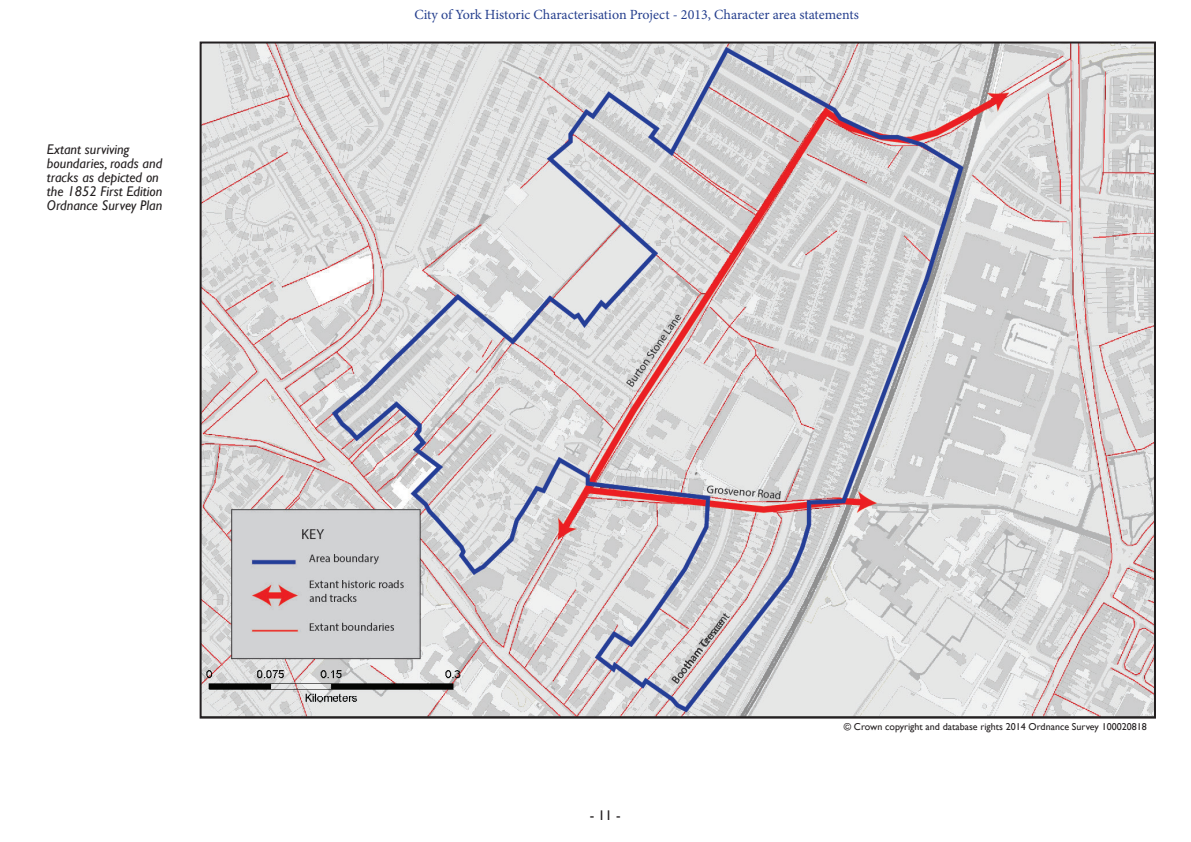
<style>
.page{position:relative;width:1191px;height:842px;background:#fff}
.page>*{position:absolute;margin:0;border:0;box-sizing:border-box;transform-origin:0 0}
.captions{font:italic 14px/14px "Gill Sans";color:#231f20}
.t1{font:14px "Minion Pro";color:#253f8e}
.t2{font:14px "Gill Sans";color:#231f20}
.Crown_copyright{font:10px "Gill Sans";color:#231f20}
</style>
<div class="page">
<img style="left:203px;top:45px;width:950px;height:671px">
<p class="captions" style="left:47px;top:142px;width:117px">Extant surviving boundaries, roads and tracks as depicted on the 1852 First Edition<br>Ordnance Survey Plan</p>
<p class="t1" style="left:414px;top:5px;width:446px">City of York Historic Characterisation Project - 2013, Character area statements</p>
<p class="t2" style="left:590px;top:807px;width:32px">- 11 -</p>
<p class="Crown_copyright" style="left:843px;top:721px;width:304px">© Crown copyright and database rights 2014 Ordnance Survey 100020818</p>
</div>
